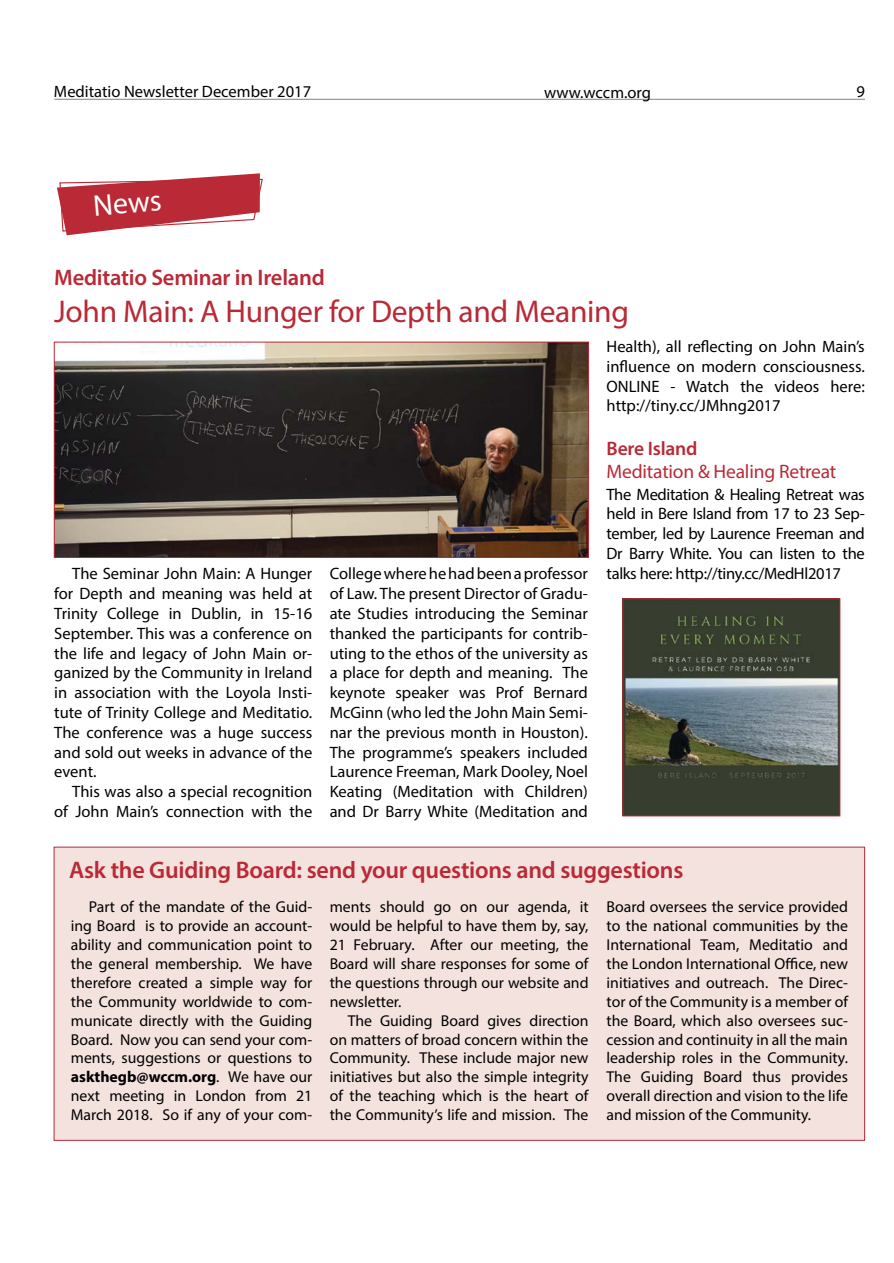
<style>
.page{position:relative;width:894px;height:1263px;background:#fff}
.page>*{position:absolute;margin:0;border:0;box-sizing:border-box;transform-origin:0 0}
.t1{font:31.5px "Myriad Pro";letter-spacing:-.01em;color:#b92936}
.t2{font:30px "Myriad Pro";color:#fff}
.t3{font:600 24px "Myriad Pro";letter-spacing:-.01em;color:#b92936}
.t4{font:600 22.5px "Myriad Pro";letter-spacing:-.01em;color:#b92936}
.t5{font:19.5px "Myriad Pro";letter-spacing:-.01em;color:#b92936}
.t6{font:600 19.5px "Myriad Pro";letter-spacing:-.01em;color:#b92936}
.t7{font:16.5px/19.8px "Myriad Pro";color:#000;text-align:justify}
.t8{font:15.75px/18.9px "Myriad Pro";color:#000;text-align:justify}
.s1{font-weight:700}
</style>
<div class="page">
<hr style="left:54px;top:99px;width:810px;height:1px;background:#000">
<div style="left:54px;top:847px;width:810px;height:293px;background:#f3e2dd"></div>
<svg style="left:57px;top:173px;width:206px;height:62px"></svg>
<img style="left:56px;top:344px;width:530px;height:211px">
<img style="left:624px;top:600px;width:213px;height:214px">
<div style="left:622px;top:598px;width:217px;height:218px;border:1px solid #b92936"></div>
<p class="t7" style="left:54px;top:82px;width:258px">Meditatio Newsletter December 2017</p>
<p class="t7" style="left:544px;top:82px;width:108px">www.wccm.org</p>
<p class="t7" style="left:856px;top:82px;width:10px">9</p>
<h2 class="t2" style="left:91px;top:188px;width:70px;rotate:-5deg">News</h2>
<h3 class="t4" style="left:54px;top:263px;width:272px">Meditatio Seminar in Ireland</h3>
<h1 class="t1" style="left:54px;top:292px;width:576px">John Main: A Hunger for Depth and Meaning</h1>
<p class="t7" style="left:54px;top:564px;width:259px;text-indent:18px">The Seminar John Main: A Hunger for Depth and meaning was held at Trinity College in Dublin, in 15-16<br>September. This was a conference on the life and legacy of John Main or&shy;ganized by the Community in Ireland in association with the Loyola Insti&shy;tute of Trinity College and Meditatio.<br>The conference was a huge success and sold out weeks in advance of the event.</p>
<p class="t7" style="left:54px;top:781px;width:259px;text-align:right">This was also a special recognition<br>of John Main’s connection with the</p>
<p class="t7" style="left:329px;top:564px;width:260px">College where he had been a professor of Law. The present Director of Gradu&shy;ate Studies introducing the Seminar thanked the participants for contrib&shy;uting to the ethos of the university as a place for depth and meaning. The keynote speaker was Prof Bernard McGinn (who led the John Main Semi&shy;nar the previous month in Houston).<br>The programme’s speakers included Laurence Freeman, Mark Dooley, Noel Keating (Meditation with Children) and Dr Barry White (Meditation and</p>
<p class="t7" style="left:606px;top:336px;width:260px">Health), all reflecting on John Main’s influence on modern consciousness.<br>ONLINE - Watch the videos here: http://tiny.cc/JMhng2017</p>
<p class="t6" style="left:606px;top:436px;width:92px">Bere Island</p>
<p class="t5" style="left:606px;top:460px;width:231px">Meditation &amp; Healing Retreat</p>
<p class="t7" style="left:606px;top:484px;width:260px">The Meditation &amp; Healing Retreat was held in Bere Island from 17 to 23 Sep&shy;tember, led by Laurence Freeman and Dr Barry White. You can listen to the talks here: http://tiny.cc/MedHl2017</p>
<h3 class="t3" style="left:69px;top:855px;width:615px">Ask the Guiding Board: send your questions and suggestions</h3>
<p class="t8" style="left:71px;top:897px;width:243px;text-indent:18px">Part of the mandate of the Guid&shy;ing Board is to provide an account&shy;ability and communication point to the general membership. We have therefore created a simple way for the Community worldwide to com&shy;municate directly with the Guiding Board. Now you can send your com&shy;ments, suggestions or questions to <span class="s1">askthegb@wccm.org</span>. We have our next meeting in London from 21<br>March 2018. So if any of your com-</p>
<p class="t8" style="left:329px;top:897px;width:260px">ments should go on our agenda, it would be helpful to have them by, say, 21 February. After our meeting, the Board will share responses for some of the questions through our website and newsletter.</p>
<p class="t8" style="left:606px;top:897px;width:243px">Board oversees the service provided to the national communities by the International Team, Meditatio and the London International Office, new initiatives and outreach. The Direc&shy;tor of the Community is a member of the Board, which also oversees suc&shy;cession and continuity in all the main leadership roles in the Community.<br>The Guiding Board thus provides overall direction and vision to the life and mission of the Community.</p>
<p class="t8" style="left:329px;top:1010px;width:260px;text-indent:18px">The Guiding Board gives direction on matters of broad concern within the Community. These include major new initiatives but also the simple integrity of the teaching which is the heart of the Community’s life and mission. The</p>
</div>
